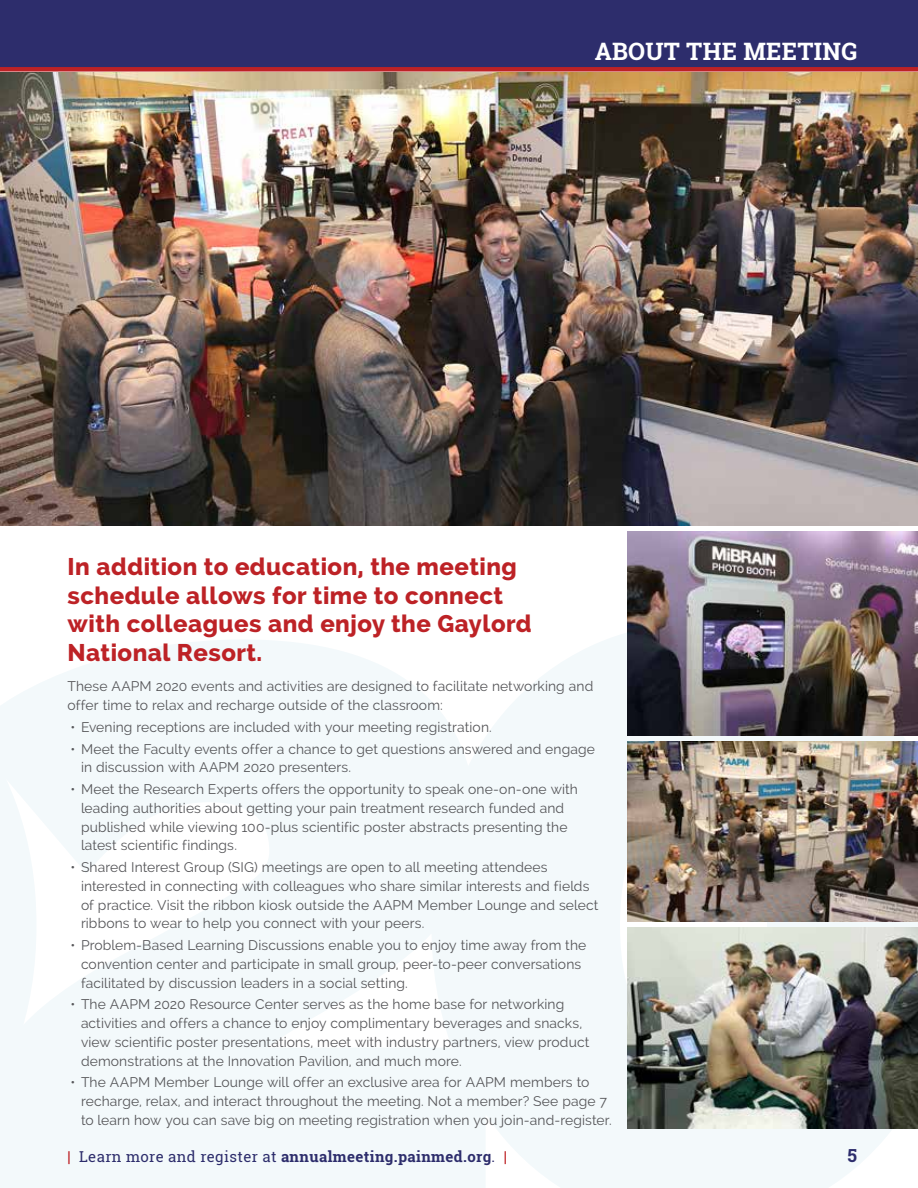
<style>
.page{position:relative;width:918px;height:1188px;background:#fff}
.page>*{position:absolute;margin:0;border:0;box-sizing:border-box;transform-origin:0 0}
.t1{font:800 24px/28.5px "Raleway";letter-spacing:.02em;color:#bd2226}
.t2{font:700 24px "Roboto Slab";letter-spacing:.01em;color:#fff}
.t3{font:700 18px "Roboto Slab";color:#2d2d6c}
.t4{font:700 15px "Roboto Slab";letter-spacing:.025em;color:#2d2d6c}
.t5{font:13.8px/18.8px "Raleway";letter-spacing:.01em;color:#565659}
.s1{color:#bd2226}
.s2{font-weight:400}
</style>
<div class="page">
<div style="left:0;top:0;width:918px;height:69px;background:#2d2d6c"></div>
<div style="left:0;top:67px;width:918px;height:5px;background:#bd2226"></div>
<svg style="left:37px;top:624px;width:881px;height:564px;fill:#f3f9fb"></svg>
<svg style="left:0;top:685px;width:37px;height:503px"></svg>
<img style="left:0;top:72px;width:918px;height:454px">
<img style="left:628px;top:532px;width:290px;height:203px">
<img style="left:628px;top:741px;width:290px;height:180px">
<img style="left:628px;top:927px;width:290px;height:201px">
<h1 class="t2" style="left:595px;top:35px;width:109px">About the</h1>
<h1 class="t2" style="left:743px;top:35px;width:39px">Meeting</h1>
<h1 class="t1" style="left:68px;top:553px;width:466px">In addition to education, the meeting schedule allows for time to connect with colleagues and enjoy the Gaylord<br>National Resort.</h1>
<p class="t5" style="left:68px;top:677px;width:527px">These AAPM 2020 events and activities are designed to facilitate networking and offer time to relax and recharge outside of the classroom:</p>
<p class="t5" style="left:70px;top:718px;width:423px">• Evening receptions are included with your meeting registration.</p>
<p class="t5" style="left:81px;top:739px;width:515px;text-indent:-11px">• Meet the Faculty events offer a chance to get questions answered and engage in discussion with AAPM 2020 presenters.</p>
<p class="t5" style="left:81px;top:780px;width:498px;text-indent:-11px">• Meet the Research Experts offers the opportunity to speak one-on-one with leading authorities about getting your pain treatment research funded and published while viewing 100-plus scientific poster abstracts presenting the latest scientific findings.</p>
<p class="t5" style="left:81px;top:858px;width:519px;text-indent:-11px">• Shared Interest Group (SIG) meetings are open to all meeting attendees interested in connecting with colleagues who share similar interests and fields of practice. Visit the ribbon kiosk outside the AAPM Member Lounge and select ribbons to wear to help you connect with your peers.</p>
<p class="t5" style="left:81px;top:936px;width:507px;text-indent:-11px">• Problem-Based Learning Discussions enable you to enjoy time away from the convention center and participate in small group, peer-to-peer conversations facilitated by discussion leaders in a social setting.</p>
<p class="t5" style="left:81px;top:995px;width:510px;text-indent:-11px">• The AAPM 2020 Resource Center serves as the home base for networking activities and offers a chance to enjoy complimentary beverages and snacks, view scientific poster presentations, meet with industry partners, view product demonstrations at the Innovation Pavilion, and much more.</p>
<p class="t5" style="left:81px;top:1073px;width:532px;text-indent:-11px">• The AAPM Member Lounge will offer an exclusive area for AAPM members to recharge, relax, and interact throughout the meeting. Not a member? See page 7 to learn how you can save big on meeting registration when you join-and-register.</p>
<p class="t4" style="left:68px;top:1146px;width:441px"><span class="s1">|</span> <span class="s2">Learn more and register at</span> annualmeeting.painmed.org<span class="s2">.</span> <span class="s1">|</span></p>
<h2 class="t3" style="left:848px;top:1143px;width:11px">5</h2>
</div>
